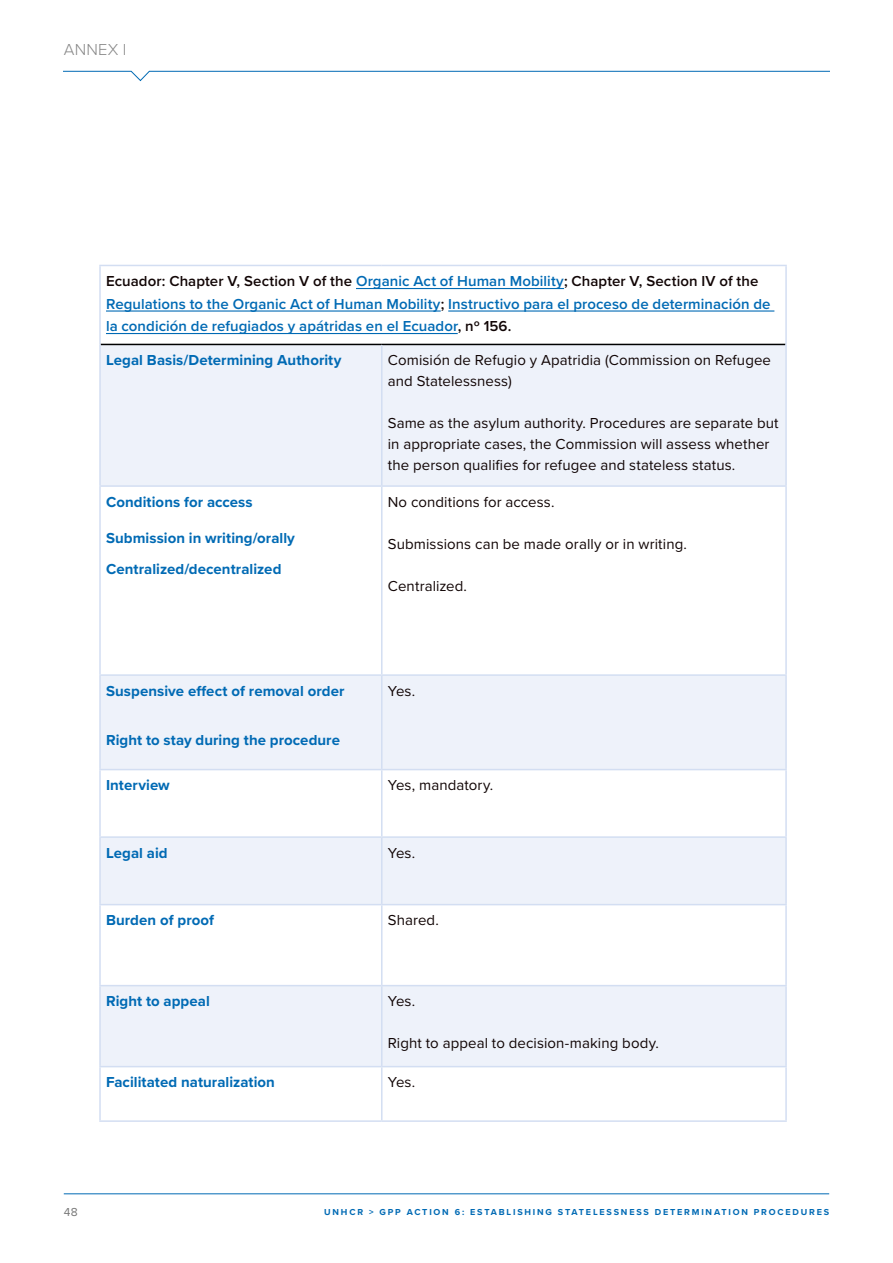
<style>
.page{position:relative;width:893px;height:1263px;background:#fff}
.page>*{position:absolute;margin:0;border:0;box-sizing:border-box;transform-origin:0 0}
.t1{font:300 16.5px "Proxima Nova";color:#878787}
.t2{font:15px/21px "Proxima Nova";letter-spacing:.01em;color:#110505}
.t3{font:700 15px/30.8px "Proxima Nova";letter-spacing:.005em;color:#006ab4}
.t4{font:600 15px/22.5px "Proxima Nova";letter-spacing:.005em;color:#006ab4}
.t5{font:12px "Proxima Nova";color:#777}
.t6{font:700 9px "Proxima Nova";letter-spacing:.2em;color:#006ab4}
.s1{color:#110505}
</style>
<div class="page">
<div style="left:101px;top:345px;width:684px;height:140px;background:#eef2fa"></div>
<svg style="left:101px;top:487px;width:684px;height:633px"></svg>
<hr style="left:99px;top:265px;width:283px;height:1px;background:#d3def2">
<hr style="left:99px;top:266px;width:2px;height:78px;background:#d3def2">
<hr style="left:382px;top:265px;width:405px;height:1px;background:#d3def2">
<hr style="left:785px;top:266px;width:2px;height:78px;background:#d3def2">
<hr style="left:101px;top:344px;width:281px;height:1px;background:#000">
<hr style="left:382px;top:344px;width:403px;height:1px;background:#000">
<hr style="left:99px;top:344px;width:2px;height:141px;background:#d3def2">
<hr style="left:381px;top:345px;width:1px;height:140px;background:#d3def2">
<hr style="left:785px;top:344px;width:2px;height:141px;background:#d3def2">
<hr style="left:99px;top:485px;width:283px;height:2px;background:#d3def2">
<hr style="left:99px;top:487px;width:2px;height:187px;background:#d3def2">
<hr style="left:382px;top:485px;width:405px;height:2px;background:#d3def2">
<hr style="left:381px;top:487px;width:1px;height:187px;background:#d3def2">
<hr style="left:785px;top:487px;width:2px;height:187px;background:#d3def2">
<hr style="left:99px;top:674px;width:283px;height:2px;background:#d3def2">
<hr style="left:99px;top:676px;width:2px;height:93px;background:#d3def2">
<hr style="left:382px;top:674px;width:405px;height:2px;background:#d3def2">
<hr style="left:381px;top:676px;width:1px;height:93px;background:#d3def2">
<hr style="left:785px;top:676px;width:2px;height:93px;background:#d3def2">
<hr style="left:99px;top:769px;width:283px;height:1px;background:#d3def2">
<hr style="left:99px;top:770px;width:2px;height:66px;background:#d3def2">
<hr style="left:382px;top:769px;width:405px;height:1px;background:#d3def2">
<hr style="left:381px;top:770px;width:1px;height:66px;background:#d3def2">
<hr style="left:785px;top:770px;width:2px;height:66px;background:#d3def2">
<hr style="left:99px;top:836px;width:283px;height:2px;background:#d3def2">
<hr style="left:99px;top:838px;width:2px;height:66px;background:#d3def2">
<hr style="left:382px;top:836px;width:405px;height:2px;background:#d3def2">
<hr style="left:381px;top:838px;width:1px;height:66px;background:#d3def2">
<hr style="left:785px;top:838px;width:2px;height:66px;background:#d3def2">
<hr style="left:99px;top:904px;width:283px;height:1px;background:#d3def2">
<hr style="left:99px;top:905px;width:2px;height:80px;background:#d3def2">
<hr style="left:382px;top:904px;width:405px;height:1px;background:#d3def2">
<hr style="left:381px;top:905px;width:1px;height:80px;background:#d3def2">
<hr style="left:785px;top:905px;width:2px;height:80px;background:#d3def2">
<hr style="left:99px;top:985px;width:283px;height:1px;background:#d3def2">
<hr style="left:99px;top:986px;width:2px;height:80px;background:#d3def2">
<hr style="left:382px;top:985px;width:405px;height:1px;background:#d3def2">
<hr style="left:381px;top:986px;width:1px;height:80px;background:#d3def2">
<hr style="left:785px;top:986px;width:2px;height:80px;background:#d3def2">
<hr style="left:99px;top:1066px;width:283px;height:1px;background:#d3def2">
<hr style="left:99px;top:1067px;width:2px;height:53px;background:#d3def2">
<hr style="left:382px;top:1066px;width:405px;height:1px;background:#d3def2">
<hr style="left:381px;top:1067px;width:1px;height:53px;background:#d3def2">
<hr style="left:785px;top:1067px;width:2px;height:53px;background:#d3def2">
<hr style="left:99px;top:1120px;width:283px;height:2px;background:#d3def2">
<hr style="left:382px;top:1120px;width:405px;height:2px;background:#d3def2">
<hr style="left:356px;top:288px;width:208px;height:1px;background:#006ab4">
<hr style="left:106px;top:310px;width:335px;height:2px;background:#006ab4">
<hr style="left:448px;top:310px;width:326px;height:2px;background:#006ab4">
<hr style="left:106px;top:333px;width:352px;height:1px;background:#006ab4">
<svg style="left:64px;top:71px;width:765px;height:10px"></svg>
<hr style="left:64px;top:1193px;width:765px;height:1px;background:#006ab4">
<p class="t1" style="left:64px;top:37px;width:62px">ANNEX I</p>
<p class="t4" style="left:106px;top:270px;width:666px"><span class="s1">Ecuador: Chapter V, Section V of the</span> Organic Act of Human Mobility<span class="s1">; Chapter V, Section IV of the<br></span>Regulations to the Organic Act of Human Mobility<span class="s1">;</span> Instructivo para el proceso de determinación de la condición de refugiados y apátridas en el Ecuador<span class="s1">, nº 156.</span></p>
<p class="t3" style="left:106px;top:345px;width:237px">Legal Basis/Determining Authority</p>
<p class="t2" style="left:388px;top:349px;width:385px">Comisión de Refugio y Apatridia (Commission on Refugee and Statelessness)</p>
<p class="t2" style="left:388px;top:412px;width:392px">Same as the asylum authority. Procedures are separate but in appropriate cases, the Commission will assess whether the person qualifies for refugee and stateless status.</p>
<p class="t3" style="left:106px;top:486px;width:148px">Conditions for access</p>
<p class="t3" style="left:106px;top:522px;width:190px">Submission in writing/orally<br>Centralized/decentralized</p>
<p class="t2" style="left:388px;top:491px;width:168px">No conditions for access.</p>
<p class="t2" style="left:388px;top:533px;width:301px">Submissions can be made orally or in writing.</p>
<p class="t2" style="left:388px;top:575px;width:81px">Centralized.</p>
<p class="t3" style="left:106px;top:675px;width:240px">Suspensive effect of removal order</p>
<p class="t3" style="left:106px;top:724px;width:235px">Right to stay during the procedure</p>
<p class="t2" style="left:388px;top:680px;width:29px">Yes.</p>
<p class="t3" style="left:106px;top:770px;width:65px">Interview</p>
<p class="t2" style="left:388px;top:774px;width:107px">Yes, mandatory.</p>
<p class="t3" style="left:106px;top:837px;width:63px">Legal aid</p>
<p class="t2" style="left:388px;top:842px;width:29px">Yes.</p>
<p class="t3" style="left:106px;top:905px;width:110px">Burden of proof</p>
<p class="t2" style="left:388px;top:909px;width:53px">Shared.</p>
<p class="t3" style="left:106px;top:986px;width:105px">Right to appeal</p>
<p class="t2" style="left:388px;top:990px;width:29px">Yes.</p>
<p class="t2" style="left:388px;top:1032px;width:273px">Right to appeal to decision-making body.</p>
<p class="t3" style="left:106px;top:1067px;width:170px">Facilitated naturalization</p>
<p class="t2" style="left:388px;top:1071px;width:29px">Yes.</p>
<p class="t5" style="left:64px;top:1203px;width:15px">48</p>
<p class="t6" style="left:324px;top:1206px;width:506px">UNHCR &gt; GPP ACTION 6: ESTABLISHING STATELESSNESS DETERMINATION PROCEDURES</p>
</div>
